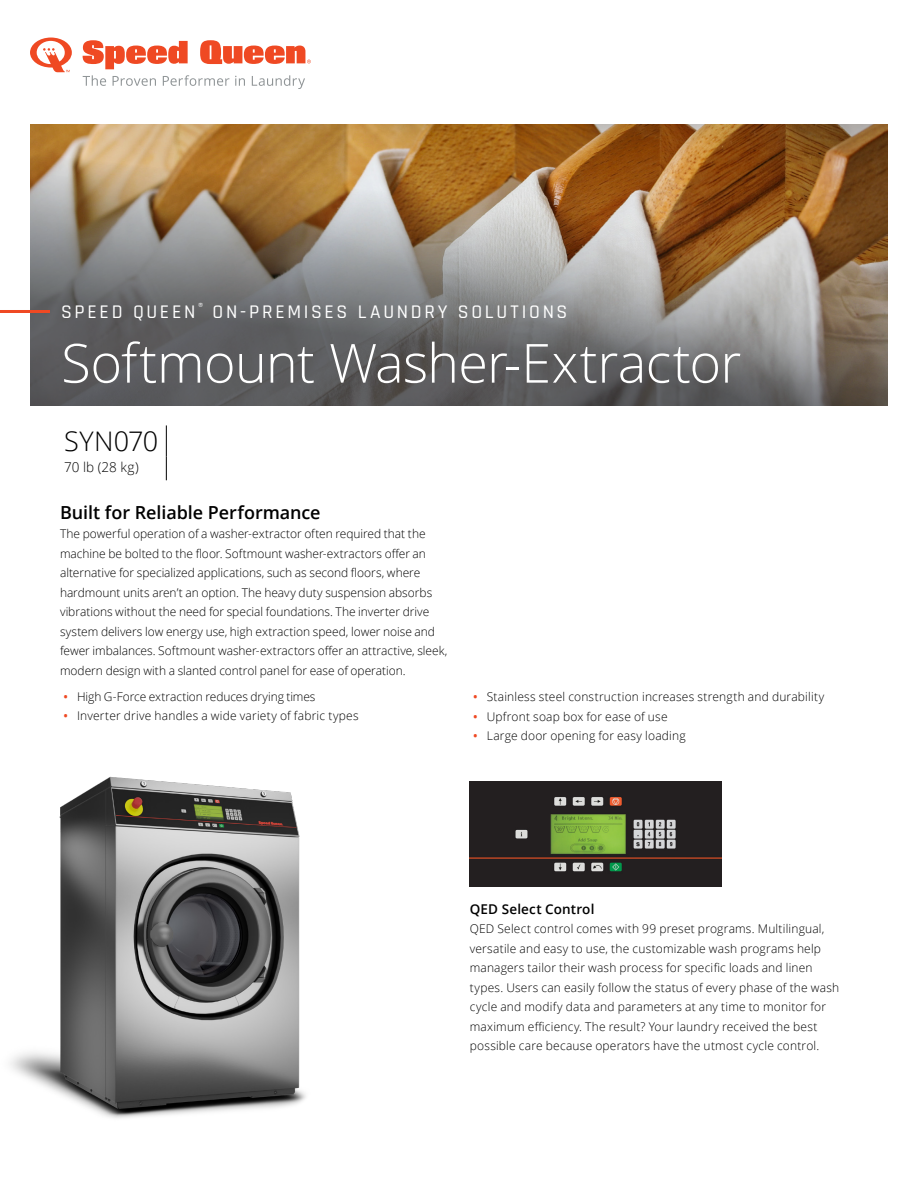
<style>
.page{position:relative;width:918px;height:1188px;background:#fff}
.page>*{position:absolute;margin:0;border:0;box-sizing:border-box;transform-origin:0 0}
.t1{font:300 54px "Open Sans";letter-spacing:-.015em;color:#fff}
.t2{font:300 27px "Open Sans";letter-spacing:.005em;color:#000}
.t3{font:500 19.5px "Rajdhani";letter-spacing:.135em;color:#fff}
.t4{font:600 18px "Open Sans";letter-spacing:-.005em;color:#000}
.t5{font:600 13.5px "Open Sans";letter-spacing:.01em;color:#000}
.t6{font:300 13.5px "Open Sans";color:#000}
.t7{font:300 12px/19.5px "Open Sans";letter-spacing:.01em;color:#000}
.t8{font:300 12px "Open Sans";letter-spacing:-.01em;color:#000}
.s1{font-weight:600;color:#ef4923}
</style>
<div class="page">
<svg style="left:83px;top:40px;width:105px;height:29px"></svg>
<svg style="left:200px;top:40px;width:111px;height:24px"></svg>
<svg style="left:30px;top:38px;width:42px;height:34px"></svg>
<svg style="left:83px;top:75px;width:23px;height:11px"></svg>
<svg style="left:113px;top:76px;width:43px;height:10px"></svg>
<svg style="left:163px;top:75px;width:82px;height:11px"></svg>
<svg style="left:252px;top:75px;width:53px;height:14px"></svg>
<hr style="left:166px;top:425px;width:1px;height:31px;background:#000">
<svg style="left:166px;top:456px;width:1px;height:24px"></svg>
<img style="left:10px;top:776px;width:296px;height:342px">
<img style="left:470px;top:781px;width:251px;height:105px">
<img style="left:30px;top:124px;width:858px;height:282px">
<hr style="left:0;top:310px;width:50px;height:3px;background:#ef4923">
<h3 class="t3" style="left:61px;top:300px;width:508px">SPEED QUEEN<sup>®</sup> ON-PREMISES LAUNDRY SOLUTIONS</h3>
<h1 class="t1" style="left:61px;top:326px;width:682px">Softmount Washer-Extractor</h1>
<h2 class="t2" style="left:64px;top:423px;width:96px">SYN070</h2>
<p class="t6" style="left:64px;top:458px;width:76px">70 lb (28 kg)</p>
<h3 class="t4" style="left:60px;top:500px;width:262px">Built for Reliable Performance</h3>
<p class="t7" style="left:60px;top:524px;width:389px">The powerful operation of a washer-extractor often required that the machine be bolted to the floor. Softmount washer-extractors offer an alternative for specialized applications, such as second floors, where hardmount units aren’t an option. The heavy duty suspension absorbs vibrations without the need for special foundations. The inverter drive system delivers low energy use, high extraction speed, lower noise and fewer imbalances. Softmount washer-extractors offer an attractive, sleek, modern design with a slanted control panel for ease of operation.</p>
<p class="t8" style="left:64px;top:688px;width:254px"><span class="s1">•</span> High G-Force extraction reduces drying times</p>
<p class="t7" style="left:64px;top:706px;width:297px"><span class="s1">•</span> Inverter drive handles a wide variety of fabric types</p>
<p class="t7" style="left:473px;top:687px;width:352px"><span class="s1">•</span> Stainless steel construction increases strength and durability</p>
<p class="t7" style="left:473px;top:706px;width:196px"><span class="s1">•</span> Upfront soap box for ease of use</p>
<p class="t7" style="left:473px;top:726px;width:214px"><span class="s1">•</span> Large door opening for easy loading</p>
<p class="t5" style="left:470px;top:900px;width:126px">QED Select Control</p>
<p class="t7" style="left:470px;top:919px;width:371px">QED Select control comes with 99 preset programs. Multilingual, versatile and easy to use, the customizable wash programs help managers tailor their wash process for specific loads and linen types. Users can easily follow the status of every phase of the wash cycle and modify data and parameters at any time to monitor for maximum efficiency. The result? Your laundry received the best possible care because operators have the utmost cycle control.</p>
</div>
